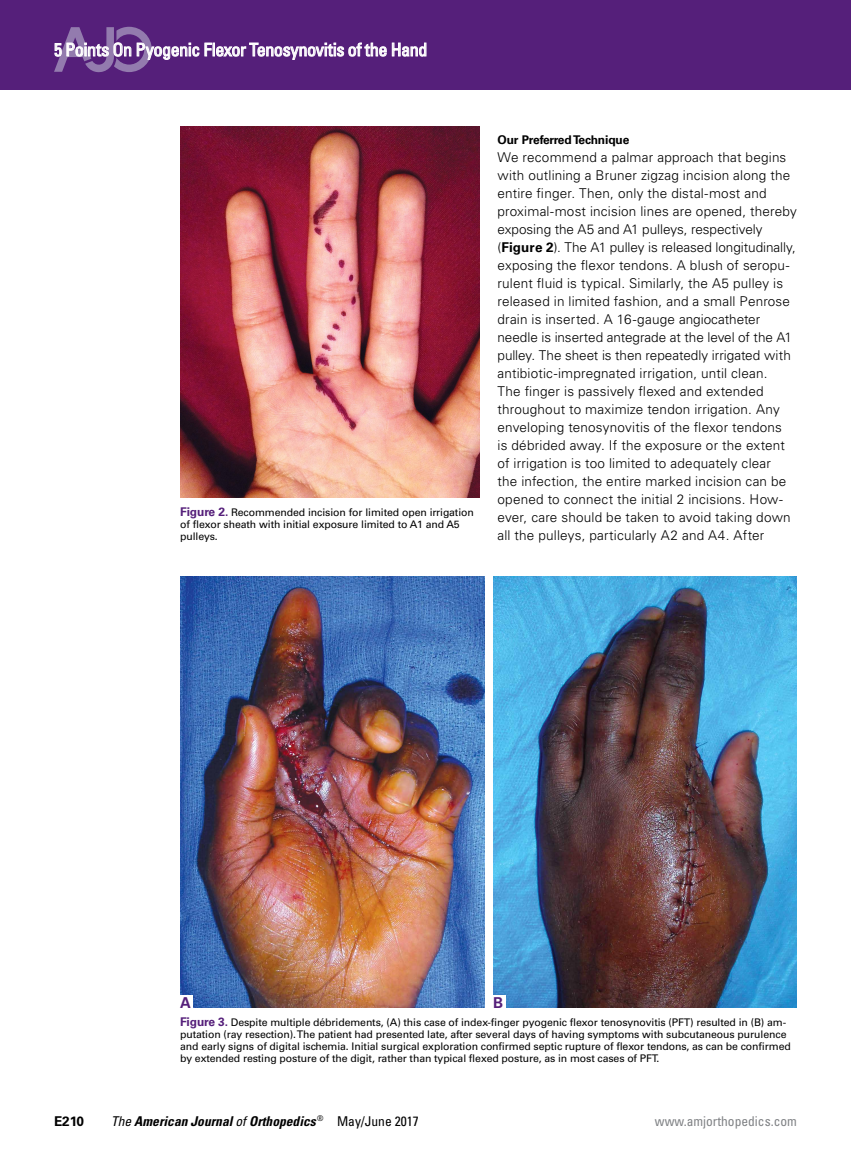
<style>
.page{position:relative;width:851px;height:1161px;background:#fff}
.page>*{position:absolute;margin:0;border:0;box-sizing:border-box;transform-origin:0 0}
.t1{font:condensed 18px "Univers LT Std";letter-spacing:-.02em;color:#fff}
.t2{font:700 15px "Univers LT Std";color:#551f7a}
.t3{font:300 13.5px/18px "Univers LT Std";letter-spacing:.01em;color:#000}
.t4{font:italic 700 condensed 13.5px "Univers LT Std";color:#000}
.t5{font:condensed 13.5px "Univers LT Std";color:#808285}
.t6{font:700 13.5px "Univers LT Std";color:#000}
.t7{font:700 12px "Univers LT Std";letter-spacing:-.01em;color:#000}
.t8{font:10.5px/12px "Univers LT Std";letter-spacing:-.01em;color:#000}
.s1{font-weight:700;font-size:12px;color:#551f7a}
.s2{font-weight:700}
.s3{font-weight:400}
.s4{font-weight:400;font-style:normal}
</style>
<div class="page">
<div style="left:0;top:0;width:850px;height:90px;background:#551f7a"></div>
<svg style="left:54px;top:27px;width:332px;height:46px"></svg>
<svg style="left:392px;top:43px;width:34px;height:14px"></svg>
<img style="left:180px;top:126px;width:299px;height:372px">
<img style="left:180px;top:576px;width:304px;height:432px">
<img style="left:493px;top:576px;width:303px;height:432px">
<div style="left:180px;top:995px;width:13px;height:13px;background:#fff"></div>
<div style="left:493px;top:995px;width:13px;height:13px;background:#fff"></div>
<h1 class="t1" style="left:54px;top:38px;width:375px">5 Points On Pyogenic Flexor Tenosynovitis of the Hand</h1>
<p class="t8" style="left:180px;top:506px;width:295px"><span class="s1">Figure 2.</span> Recommended incision for limited open irrigation of flexor sheath with initial exposure limited to A1 and A5 pulleys.</p>
<p class="t7" style="left:497px;top:133px;width:133px">Our Preferred Technique</p>
<p class="t3" style="left:497px;top:148px;width:301px">We recommend a palmar approach that begins with outlining a Bruner zigzag incision along the entire finger. Then, only the distal-most and proximal-most incision lines are opened, thereby exposing the A5 and A1 pulleys, respectively (<span class="s2">Figure 2</span>). The A1 pulley is released longitudinally, exposing the flexor tendons. A blush of seropu&shy;rulent fluid is typical. Similarly, the A5 pulley is released in limited fashion, and a small Penrose drain is inserted. A 16-gauge angiocatheter needle is inserted antegrade at the level of the A1 pulley. The sheet is then repeatedly irrigated with antibiotic-impregnated irrigation, until clean.<br>The finger is passively flexed and extended throughout to maximize tendon irrigation. Any enveloping tenosynovitis of the flexor tendons<br>is débrided away. If the exposure or the extent of irrigation is too limited to adequately clear<br>the infection, the entire marked incision can be opened to connect the initial 2 incisions. How&shy;ever, care should be taken to avoid taking down all the pulleys, particularly A2 and A4. After</p>
<p class="t2" style="left:180px;top:994px;width:12px">A</p>
<p class="t2" style="left:493px;top:994px;width:12px">B</p>
<p class="t8" style="left:180px;top:1016px;width:612px"><span class="s1">Figure 3.</span> Despite multiple débridements, (A) this case of index-finger pyogenic flexor tenosynovitis (PFT) resulted in (B) am&shy;putation (ray resection). The patient had presented late, after several days of having symptoms with subcutaneous purulence and early signs of digital ischemia. Initial surgical exploration confirmed septic rupture of flexor tendons, as can be confirmed by extended resting posture of the digit, rather than typical flexed posture, as in most cases of PFT.</p>
<p class="t6" style="left:54px;top:1113px;width:31px">E210</p>
<p class="t4" style="left:111px;top:1113px;width:309px"><span class="s3">The</span> American Journal <span class="s3">of</span> Orthopedics <sup>®</sup> <span class="s4">May/June 2017</span></p>
<p class="t5" style="left:655px;top:1112px;width:143px">www.amjorthopedics.com</p>
</div>
